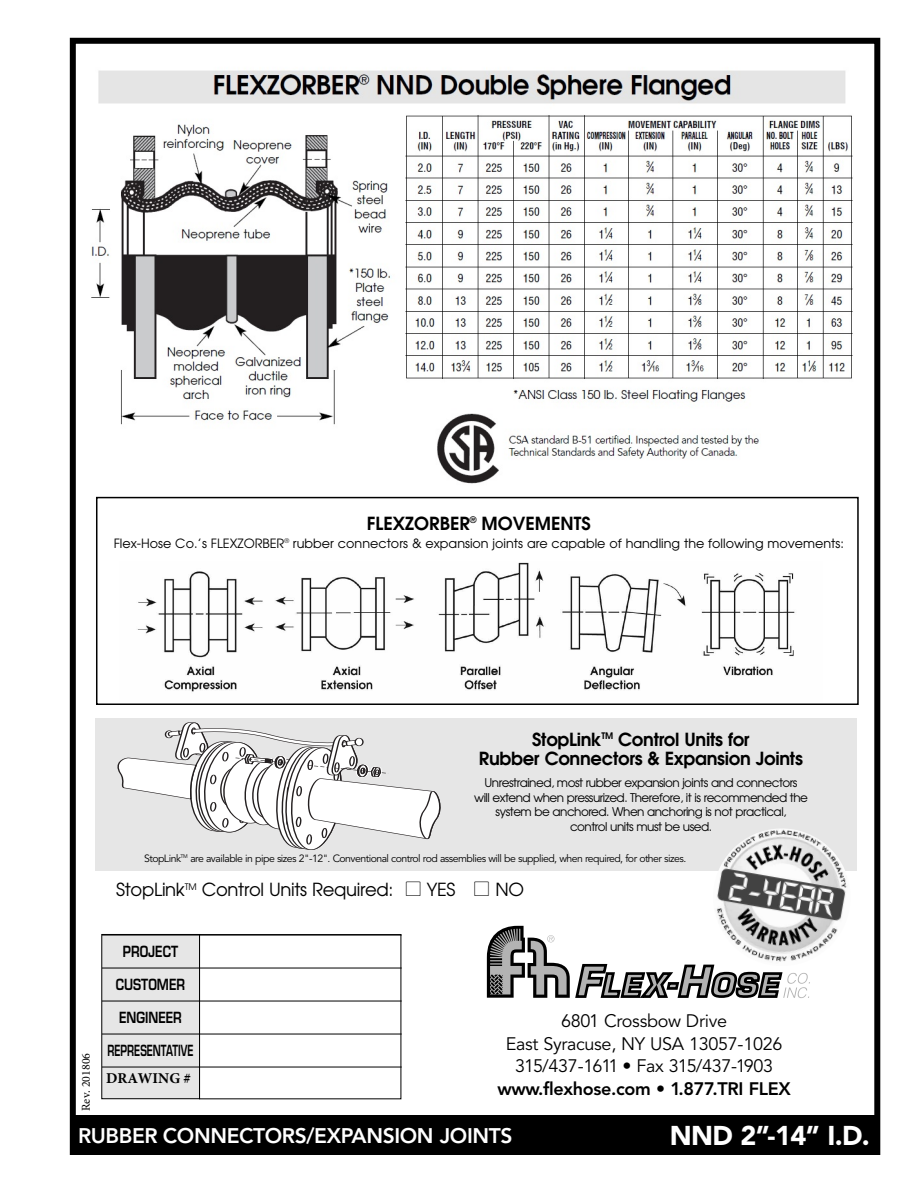
<style>
.page{position:relative;width:918px;height:1188px;background:#fff}
.page>*{position:absolute;margin:0;border:0;box-sizing:border-box;transform-origin:0 0}
.t1{font:900 27px "Avenir";color:#fff}
.t2{font:800 21px "Avenir";letter-spacing:-.02em;color:#fff}
.t3{font:600 18px/19.5px "Avant Garde";letter-spacing:-.015em;color:#000;text-align:center}
.t4{font:18px/22.5px "Avenir";letter-spacing:-.015em;color:#000;text-align:center}
.t5{font:18px "Avant Garde";letter-spacing:-.015em;color:#000}
.t6{font:800 18px "Avenir";letter-spacing:-.02em;color:#000}
.t7{font:600 15px "Eurostile";color:#000;scale:.8 1}
.t8{font:600 15px "Eurostile";color:#000;scale:.65 1}
.t9{font:700 15px "Minion Pro";color:#000}
.t10{font:12.75px "Avant Garde";color:#000}
.t11{font:12px/14.4px "Avant Garde";letter-spacing:-.045em;color:#000;text-align:center}
.t12{font:12px "Minion Pro";color:#000}
.t13{font:10.5px "Avenir";letter-spacing:-.05em;color:#000}
</style>
<div class="page">
<div style="left:70px;top:38px;width:810px;height:1117px;border:6px solid #000"></div>
<img style="left:137px;top:562px;width:658px;height:130px">
<div style="left:96px;top:497px;width:763px;height:208px;border:2px solid #000"></div>
<div style="left:70px;top:1115px;width:805px;height:36px;background:#000"></div>
<div style="left:199px;top:934px;width:202px;height:165px;border:1px solid #000"></div>
<div style="left:102px;top:935px;width:97px;height:163px;background:#e6e6e6"></div>
<div style="left:101px;top:934px;width:99px;height:165px;border:1px solid #000"></div>
<hr style="left:102px;top:935px;width:300px;height:1px;background:#000">
<hr style="left:102px;top:968px;width:300px;height:1px;background:#000">
<hr style="left:102px;top:1001px;width:300px;height:1px;background:#000">
<hr style="left:102px;top:1034px;width:300px;height:1px;background:#000">
<hr style="left:102px;top:1067px;width:300px;height:1px;background:#000">
<svg style="left:487px;top:926px;width:323px;height:72px"></svg>
<div style="left:95px;top:718px;width:762px;height:153px;background:#e6e6e6"></div>
<svg style="left:118px;top:722px;width:322px;height:128px"></svg>
<div style="left:355px;top:738px;width:8px;height:8px;background:#fff;border-radius:50%"></div>
<div style="left:355px;top:738px;width:8px;height:8px;border:1px solid #231f20;border-radius:50%"></div>
<img style="left:708px;top:829px;width:139px;height:143px">
<img style="left:91px;top:70px;width:762px;height:414px">
<h3 class="t3" style="left:367px;top:514px;width:225px">FLEXZORBER<sup>®</sup> MOVEMENTS</h3>
<p class="t10" style="left:114px;top:536px;width:732px">Flex-Hose Co.’s FLEXZORBER<sup>®</sup> rubber connectors &amp; expansion joints are capable of handling the following movements:</p>
<h3 class="t3" style="left:479px;top:730px;width:325px">StopLink<sup>TM</sup> Control Units for<br>Rubber Connectors &amp; Expansion Joints</h3>
<p class="t11" style="left:474px;top:776px;width:335px">Unrestrained, most rubber expansion joints and connectors<br>will extend when pressurized. Therefore, it is recommended the system be anchored. When anchoring is not practical,<br>control units must be used.</p>
<p class="t13" style="left:144px;top:854px;width:544px">StopLink<sup>TM</sup> are available in pipe sizes 2"-12". Conventional control rod assemblies will be supplied, when required, for other sizes.</p>
<h3 class="t5" style="left:116px;top:880px;width:279px">StopLink<sup>TM</sup> Control Units Required:</h3>
<h3 class="t5" style="left:427px;top:880px;width:30px">YES</h3>
<h3 class="t5" style="left:495px;top:880px;width:30px">NO</h3>
<p class="t7" style="left:123px;top:946px;width:71px">PROJECT</p>
<p class="t7" style="left:116px;top:979px;width:88px">CUSTOMER</p>
<p class="t7" style="left:119px;top:1012px;width:80px">ENGINEER</p>
<p class="t8" style="left:107px;top:1045px;width:134px">REPRESENTATIVE</p>
<h3 class="t4" style="left:506px;top:1011px;width:278px">6801 Crossbow Drive<br>East Syracuse, NY USA 13057-1026<br>315/437-1611 • Fax 315/437-1903</h3>
<h3 class="t6" style="left:498px;top:1081px;width:295px">www.flexhose.com • 1.877.TRI FLEX</h3>
<p class="t12" style="left:78px;top:1111px;width:60px;rotate:-90deg">Rev. 201806</p>
<p class="t9" style="left:106px;top:1068px;width:87px">DRAWING #</p>
<p class="t7" style="left:113px;top:1076px;width:94px">DRAWING #</p>
<h2 class="t2" style="left:78px;top:1127px;width:436px">RUBBER CONNECTORS/EXPANSION JOINTS</h2>
<h1 class="t1" style="left:670px;top:1124px;width:202px">NND 2”-14” I.D.</h1>
</div>
